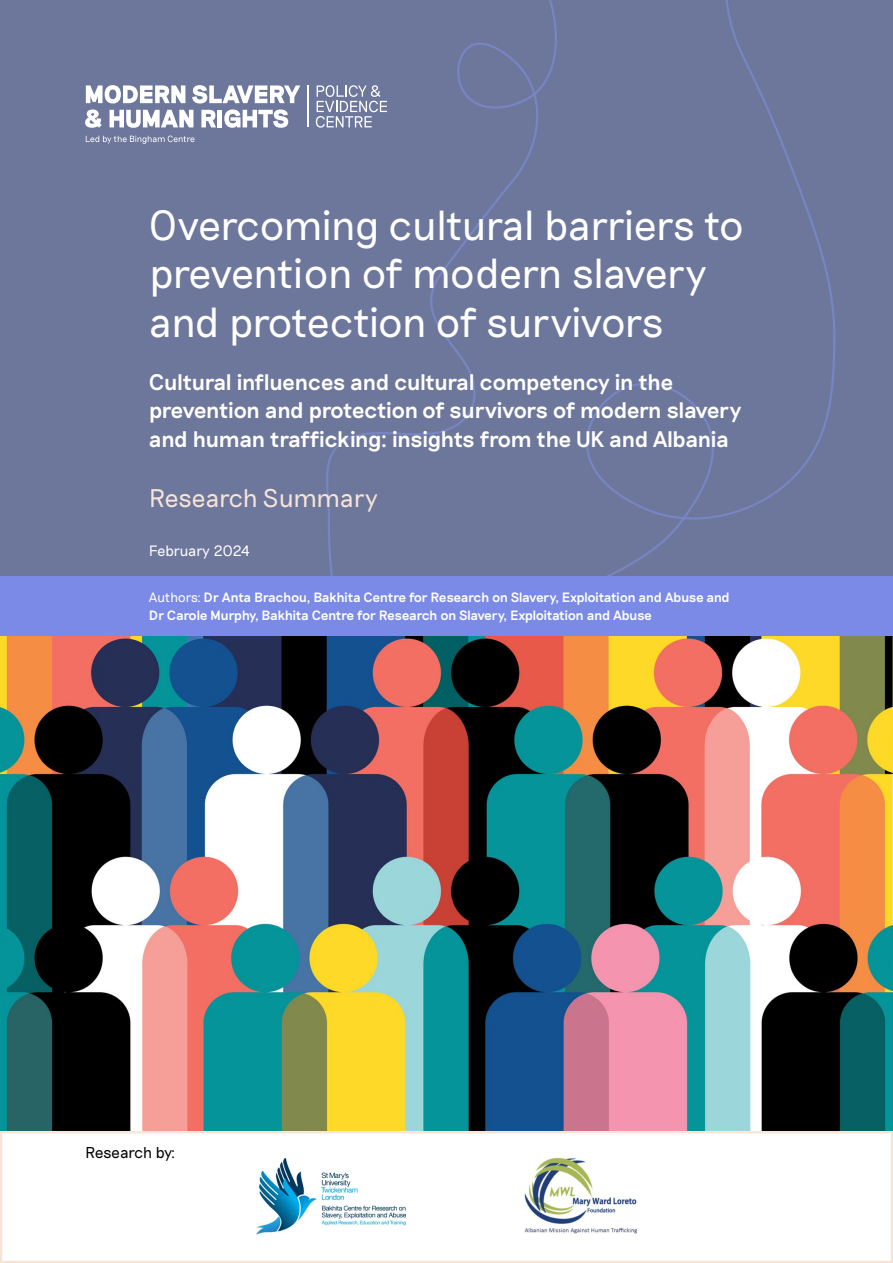
<style>
.page{position:relative;width:893px;height:1263px;background:#fff}
.page>*{position:absolute;margin:0;border:0;box-sizing:border-box;transform-origin:0 0}
.t1{font:300 42px/48.6px "Riposte";letter-spacing:-.045em;color:#fff}
.t2{font:300 25.5px "Riposte";letter-spacing:-.03em;color:#f7e4d7}
.t3{font:500 22.5px/28.5px "Riposte";letter-spacing:-.04em;color:#fff}
.t4{font:300 15.75px "Riposte";letter-spacing:-.035em;color:#000}
.t5{font:300 15px "Riposte";letter-spacing:-.04em;color:#fff}
.t6{font:500 13.5px/18.8px "Riposte";letter-spacing:-.04em;color:#fff}
.s1{font-weight:300}
</style>
<div class="page">
<div style="left:0;top:0;width:893px;height:1103px;background:#6d769b"></div>
<svg style="left:194px;top:0;width:642px;height:576px"></svg>
<svg style="left:85px;top:85px;width:215px;height:43px"></svg>
<svg style="left:316px;top:85px;width:71px;height:43px"></svg>
<hr style="left:307px;top:85px;width:2px;height:42px;background:#fff">
<svg style="left:86px;top:136px;width:108px;height:8px"></svg>
<img style="left:0;top:636px;width:893px;height:495px">
<div style="left:0;top:1131px;width:893px;height:132px;border:2px solid #f7e4d7"></div>
<div style="left:0;top:576px;width:893px;height:60px;background:#7a8ae6"></div>
<img style="left:524px;top:1157px;width:113px;height:77px">
<img style="left:256px;top:1158px;width:149px;height:77px">
<h1 class="t1" style="left:149px;top:202px;width:597px">Overcoming cultural barriers to prevention of modern slavery and protection of survivors</h1>
<h3 class="t3" style="left:149px;top:369px;width:594px">Cultural influences and cultural competency in the prevention and protection of survivors of modern slavery and human trafficking: insights from the UK and Albania</h3>
<h2 class="t2" style="left:149px;top:483px;width:231px">Research Summary</h2>
<p class="t5" style="left:149px;top:542px;width:103px">February 2024</p>
<p class="t6" style="left:149px;top:588px;width:583px"><span class="s1">Authors:</span> Dr Anta Brachou, Bakhita Centre for Research on Slavery, Exploitation and Abuse and<br>Dr Carole Murphy, Bakhita Centre for Research on Slavery, Exploitation and Abuse</p>
<p class="t4" style="left:85px;top:1143px;width:92px">Research by:</p>
</div>
